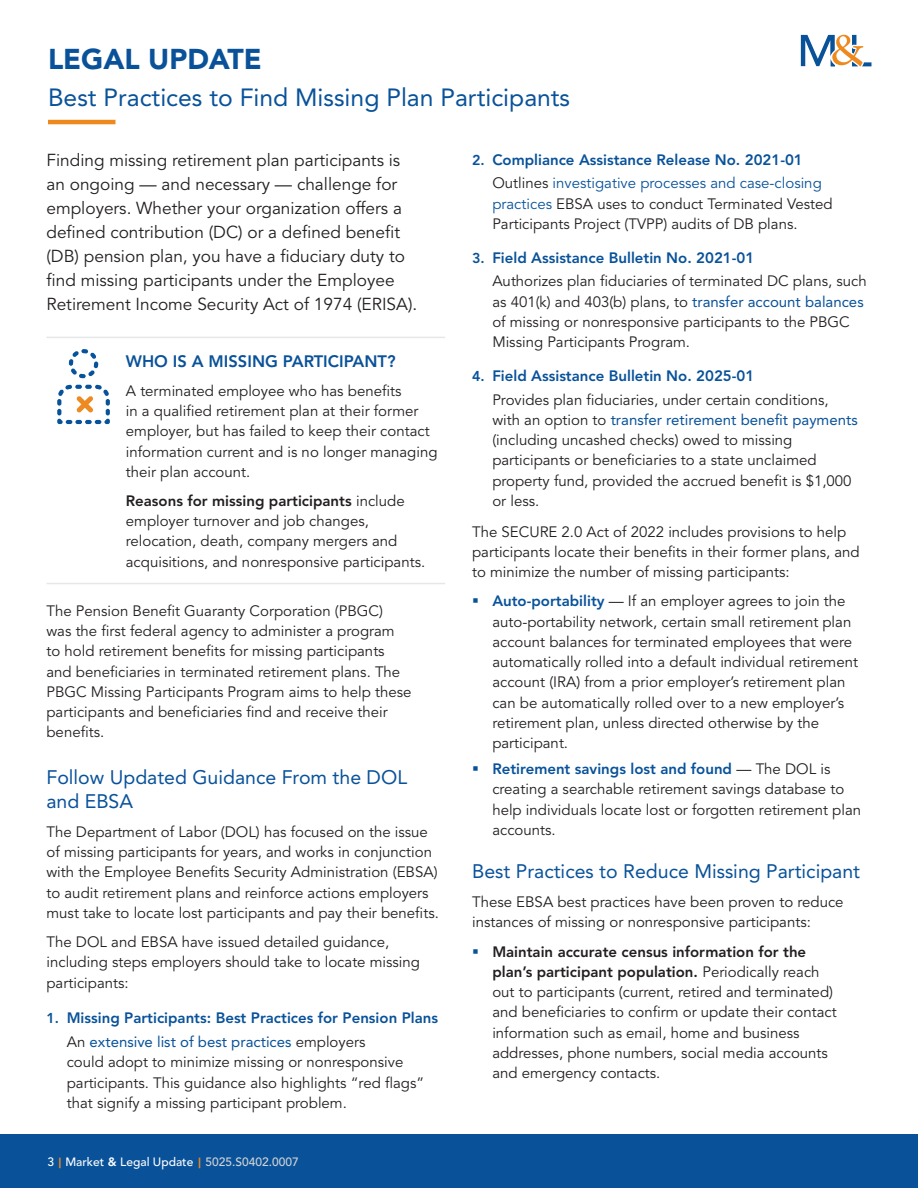
<style>
.page{position:relative;width:918px;height:1188px;background:#fff}
.page>*{position:absolute;margin:0;border:0;box-sizing:border-box;transform-origin:0 0}
.Sub_head_1{font:900 28.5px "Avenir LT Std";color:#09529a}
.Sub_head_1-2{font:24.75px "Avenir LT Std";color:#09529a}
.Subhead_3{font:19.5px/24px "Avenir LT Std";color:#09529a}
.Intro_Copy{font:17.25px/24px "Avenir LT Std";color:#231f20}
.Subhead_3-2{font:800 16.5px "Avenir LT Std";color:#09529a}
.Body_Copy{font:15px/20.2px "Avenir LT Std";color:#231f20}
.Number_indent_copy{font:15px/20.2px "Avenir LT Std";color:#231f20}
.t1{font:800 15px "Avenir LT Std";color:#09529a}
.t2{font:500 12px "Avenir LT Std";color:#fff}
.s1{font-weight:800}
.s2{font-size:14.25px}
.s3{color:#09529a}
.s4{font-family:"Calibri";font-weight:700;color:#ed891d}
.s5{color:#d1d2d4}
.s6{font-weight:800;color:#09529a}
</style>
<div class="page">
<div style="left:0;top:1134px;width:918px;height:54px;background:#09529a"></div>
<svg style="left:801px;top:35px;width:70px;height:31px"></svg>
<hr style="left:48px;top:120px;width:68px;height:4px;background:#ed891d">
<hr style="left:46px;top:337px;width:74px;height:1px;background:#e6e7e9">
<hr style="left:120px;top:337px;width:325px;height:1px;background:#e6e7e9">
<hr style="left:46px;top:583px;width:74px;height:1px;background:#e6e7e9">
<hr style="left:120px;top:583px;width:325px;height:1px;background:#e6e7e9">
<svg style="left:69px;top:349px;width:29px;height:29px"></svg>
<svg style="left:57px;top:385px;width:53px;height:39px"></svg>
<p class="Sub_head_1" style="left:48px;top:42px;width:215px">LEGAL UPDATE</p>
<p class="Sub_head_1-2" style="left:48px;top:83px;width:524px">Best Practices to Find Missing Plan Participants</p>
<p class="Intro_Copy" style="left:46px;top:149px;width:372px">Finding missing retirement plan participants is an ongoing — and necessary — challenge for employers. Whether your organization offers a defined contribution (DC) or a defined benefit (DB) pension plan, you have a fiduciary duty to find missing participants under the Employee Retirement Income Security Act of 1974 (ERISA).</p>
<p class="Subhead_3-2" style="left:126px;top:351px;width:271px">WHO IS A MISSING PARTICIPANT?</p>
<p class="Body_Copy" style="left:126px;top:381px;width:313px">A terminated employee who has benefits<br>in a qualified retirement plan at their former employer, but has failed to keep their contact information current and is no longer managing their plan account.</p>
<p class="Body_Copy" style="left:126px;top:491px;width:301px"><span class="s1">Reasons for missing participants</span> include employer turnover and job changes, relocation, death, company mergers and acquisitions, and nonresponsive participants.</p>
<p class="Body_Copy" style="left:46px;top:601px;width:366px">The Pension Benefit Guaranty Corporation (PBGC) was the first federal agency to administer a program to hold retirement benefits for missing participants and beneficiaries in terminated retirement plans. The PBGC Missing Participants Program aims to help these participants and beneficiaries find and receive their benefits.</p>
<p class="Subhead_3" style="left:46px;top:765px;width:362px">Follow Updated Guidance From the DOL and EBSA</p>
<p class="Body_Copy" style="left:46px;top:822px;width:394px">The Department of Labor (DOL) has focused on the issue of missing participants for years, and works in conjunction with the Employee Benefits Security Administration (EBSA) to audit retirement plans and reinforce actions employers must take to locate lost participants and pay their benefits.</p>
<p class="Body_Copy" style="left:46px;top:932px;width:375px">The DOL and EBSA have issued detailed guidance, including steps employers should take to locate missing participants:</p>
<p class="t1" style="left:46px;top:1009px;width:393px"><span class="s2">1.</span> Missing Participants: Best Practices for Pension Plans</p>
<p class="Number_indent_copy" style="left:67px;top:1032px;width:359px">An <span class="s3">extensive list of best practices</span> employers<br>could adopt to minimize missing or nonresponsive participants. This guidance also highlights “red flags” that signify a missing participant problem.</p>
<p class="t2" style="left:48px;top:1154px;width:253px">3 <span class="s4">|</span> Market <span class="s1">&amp;</span> Legal Update <span class="s4">|</span> <span class="s5">5025.S0402.0007</span></p>
<p class="t1" style="left:472px;top:151px;width:332px"><span class="s2">2.</span> Compliance Assistance Release No. 2021-01</p>
<p class="Number_indent_copy" style="left:492px;top:174px;width:342px">Outlines <span class="s3">investigative processes and case-closing practices</span> EBSA uses to conduct Terminated Vested<br>Participants Project (TVPP) audits of DB plans.</p>
<p class="t1" style="left:472px;top:249px;width:284px"><span class="s2">3.</span> Field Assistance Bulletin No. 2021-01</p>
<p class="Number_indent_copy" style="left:492px;top:272px;width:376px">Authorizes plan fiduciaries of terminated DC plans, such as 401(k) and 403(b) plans, to <span class="s3">transfer account balances </span>of missing or nonresponsive participants to the PBGC Missing Participants Program.</p>
<p class="t1" style="left:472px;top:367px;width:284px"><span class="s2">4.</span> Field Assistance Bulletin No. 2025-01</p>
<p class="Number_indent_copy" style="left:492px;top:390px;width:367px">Provides plan fiduciaries, under certain conditions, with an option to <span class="s3">transfer retirement benefit payments </span>(including uncashed checks) owed to missing participants or beneficiaries to a state unclaimed property fund, provided the accrued benefit is $1,000 or less.</p>
<p class="Body_Copy" style="left:472px;top:522px;width:389px">The SECURE 2.0 Act of 2022 includes provisions to help participants locate their benefits in their former plans, and to minimize the number of missing participants:</p>
<p class="Body_Copy" style="left:492px;top:592px;width:367px"><span class="s6">Auto-portability</span> — If an employer agrees to join the auto-portability network, certain small retirement plan account balances for terminated employees that were automatically rolled into a default individual retirement account (IRA) from a prior employer’s retirement plan can be automatically rolled over to a new employer’s retirement plan, unless directed otherwise by the participant.</p>
<p class="Body_Copy" style="left:492px;top:759px;width:370px"><span class="s6">Retirement savings lost and found</span> — The DOL is creating a searchable retirement savings database to help individuals locate lost or forgotten retirement plan accounts.</p>
<p class="Subhead_3" style="left:472px;top:859px;width:389px">Best Practices to Reduce Missing Participant</p>
<p class="Body_Copy" style="left:472px;top:892px;width:373px">These EBSA best practices have been proven to reduce instances of missing or nonresponsive participants:</p>
<p class="Body_Copy" style="left:492px;top:942px;width:346px"><span class="s1">Maintain accurate census information for the plan’s participant population.</span> Periodically reach out to participants (current, retired and terminated) and beneficiaries to confirm or update their contact information such as email, home and business addresses, phone numbers, social media accounts and emergency contacts.</p>
</div>
